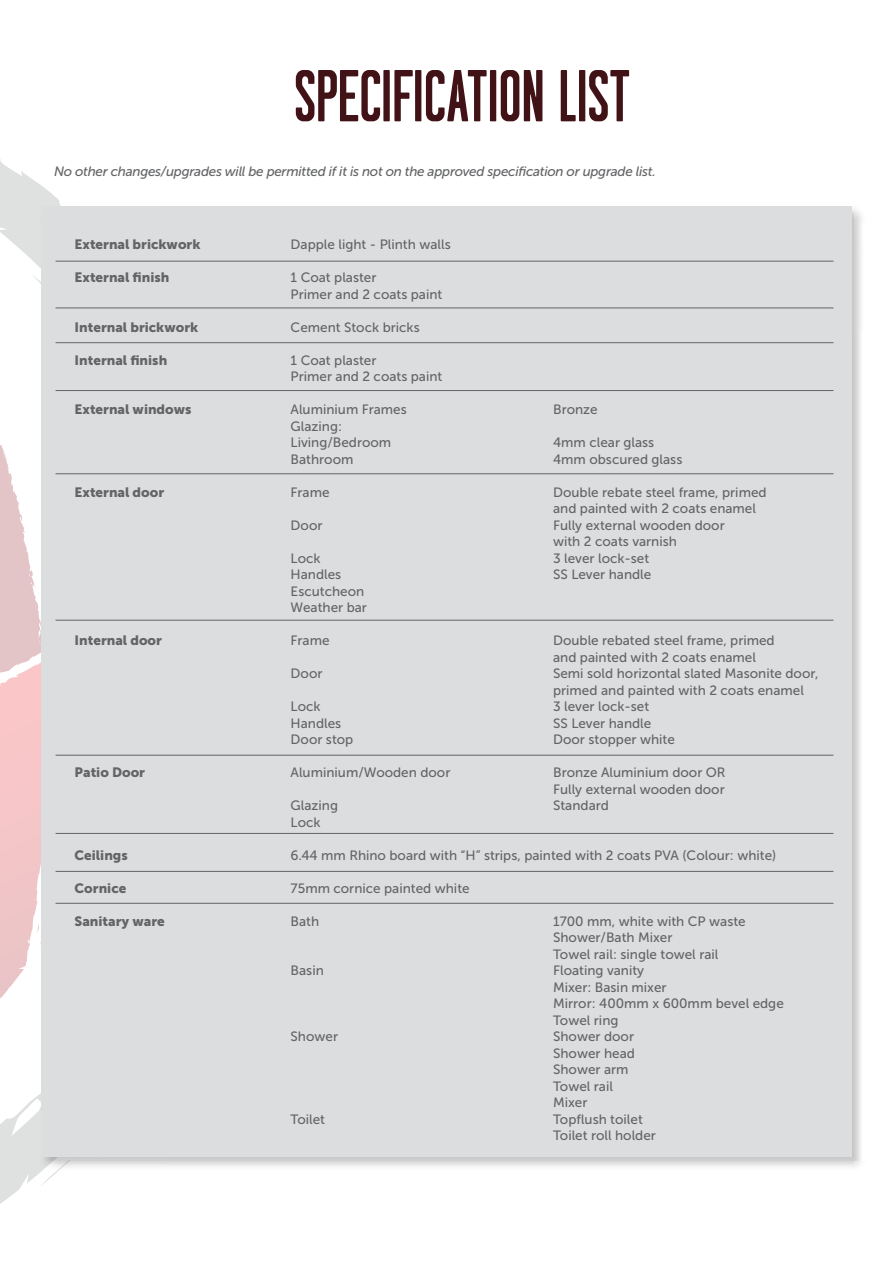
<style>
.page{position:relative;width:893px;height:1263px;background:#fff}
.page>*{position:absolute;margin:0;border:0;box-sizing:border-box;transform-origin:0 0}
.t1{font:condensed 76.05px "Morguns";letter-spacing:.01em;color:#421316}
.t2{font:13.5px/16.5px "Museo Sans 500";color:#636466}
.t3{font:13.5px "Museo Sans 900";color:#636466}
.t4{font:italic 13.5px "Museo Sans 500";letter-spacing:-.02em;color:#636466}
</style>
<div class="page">
<svg style="left:0;top:159px;width:60px;height:1045px"></svg>
<div style="left:39px;top:204px;width:827px;height:967px;background:#000;opacity:.22"></div>
<div style="left:41px;top:206px;width:811px;height:951px;background:#dcddde"></div>
<hr style="left:56px;top:261px;width:777px;height:1px;background:#636466">
<hr style="left:56px;top:308px;width:777px;height:1px;background:#636466">
<hr style="left:56px;top:342px;width:777px;height:1px;background:#636466">
<hr style="left:56px;top:390px;width:777px;height:1px;background:#636466">
<hr style="left:56px;top:473px;width:777px;height:1px;background:#636466">
<hr style="left:56px;top:620px;width:777px;height:1px;background:#636466">
<hr style="left:56px;top:755px;width:777px;height:1px;background:#636466">
<hr style="left:56px;top:833px;width:777px;height:1px;background:#636466">
<hr style="left:56px;top:871px;width:777px;height:1px;background:#636466">
<hr style="left:56px;top:903px;width:777px;height:1px;background:#636466">
<h1 class="t1" style="left:295px;top:55px;width:337px">SPECIFICATION LIST</h1>
<p class="t4" style="left:54px;top:164px;width:603px">No other changes/upgrades will be permitted if it is not on the approved specification or upgrade list.</p>
<p class="t3" style="left:75px;top:237px;width:127px">External brickwork</p>
<p class="t2" style="left:291px;top:236px;width:162px">Dapple light - Plinth walls</p>
<p class="t3" style="left:75px;top:270px;width:96px">External finish</p>
<p class="t2" style="left:291px;top:269px;width:153px">1 Coat plaster<br>Primer and 2 coats paint</p>
<p class="t3" style="left:75px;top:319px;width:125px">Internal brickwork</p>
<p class="t2" style="left:291px;top:319px;width:131px">Cement Stock bricks</p>
<p class="t3" style="left:75px;top:352px;width:94px">Internal finish</p>
<p class="t2" style="left:291px;top:352px;width:153px">1 Coat plaster<br>Primer and 2 coats paint</p>
<p class="t3" style="left:75px;top:402px;width:118px">External windows</p>
<p class="t2" style="left:291px;top:401px;width:118px">Aluminium Frames</p>
<p class="t2" style="left:553px;top:401px;width:46px">Bronze</p>
<p class="t2" style="left:291px;top:418px;width:102px">Glazing:<br>Living/Bedroom</p>
<p class="t2" style="left:553px;top:434px;width:103px">4mm clear glass</p>
<p class="t2" style="left:291px;top:451px;width:64px">Bathroom</p>
<p class="t2" style="left:553px;top:451px;width:131px">4mm obscured glass</p>
<p class="t3" style="left:75px;top:484px;width:91px">External door</p>
<p class="t2" style="left:291px;top:484px;width:40px">Frame</p>
<p class="t2" style="left:553px;top:484px;width:215px">Double rebate steel frame, primed and painted with 2 coats enamel</p>
<p class="t2" style="left:291px;top:517px;width:33px">Door</p>
<p class="t2" style="left:553px;top:517px;width:173px">Fully external wooden door with 2 coats varnish</p>
<p class="t2" style="left:291px;top:550px;width:32px">Lock</p>
<p class="t2" style="left:553px;top:550px;width:98px">3 lever lock-set</p>
<p class="t2" style="left:291px;top:566px;width:52px">Handles</p>
<p class="t2" style="left:553px;top:566px;width:100px">SS Lever handle</p>
<p class="t2" style="left:291px;top:583px;width:78px">Escutcheon<br>Weather bar</p>
<p class="t3" style="left:75px;top:633px;width:89px">Internal door</p>
<p class="t2" style="left:291px;top:632px;width:40px">Frame</p>
<p class="t2" style="left:553px;top:632px;width:223px">Double rebated steel frame, primed and painted with 2 coats enamel</p>
<p class="t2" style="left:291px;top:665px;width:33px">Door</p>
<p class="t2" style="left:553px;top:665px;width:267px">Semi sold horizontal slated Masonite door, primed and painted with 2 coats enamel</p>
<p class="t2" style="left:291px;top:698px;width:32px">Lock</p>
<p class="t2" style="left:553px;top:698px;width:98px">3 lever lock-set</p>
<p class="t2" style="left:291px;top:715px;width:52px">Handles</p>
<p class="t2" style="left:553px;top:715px;width:100px">SS Lever handle</p>
<p class="t2" style="left:291px;top:731px;width:64px">Door stop</p>
<p class="t2" style="left:553px;top:731px;width:123px">Door stopper white</p>
<p class="t3" style="left:75px;top:765px;width:72px">Patio Door</p>
<p class="t2" style="left:291px;top:764px;width:161px">Aluminium/Wooden door</p>
<p class="t2" style="left:553px;top:764px;width:174px">Bronze Aluminium door OR<br>Fully external wooden door</p>
<p class="t2" style="left:291px;top:797px;width:49px">Glazing</p>
<p class="t2" style="left:553px;top:797px;width:57px">Standard</p>
<p class="t2" style="left:291px;top:814px;width:32px">Lock</p>
<p class="t3" style="left:75px;top:847px;width:55px">Ceilings</p>
<p class="t2" style="left:291px;top:847px;width:487px">6.44 mm Rhino board with “H” strips, painted with 2 coats PVA (Colour: white)</p>
<p class="t3" style="left:75px;top:880px;width:53px">Cornice</p>
<p class="t2" style="left:291px;top:880px;width:181px">75mm cornice painted white</p>
<p class="t3" style="left:75px;top:913px;width:92px">Sanitary ware</p>
<p class="t2" style="left:291px;top:913px;width:30px">Bath</p>
<p class="t2" style="left:553px;top:913px;width:194px">1700 mm, white with CP waste<br>Shower/Bath Mixer<br>Towel rail: single towel rail</p>
<p class="t2" style="left:291px;top:962px;width:35px">Basin</p>
<p class="t2" style="left:553px;top:962px;width:232px">Floating vanity<br>Mixer: Basin mixer<br>Mirror: 400mm x 600mm bevel edge<br>Towel ring</p>
<p class="t2" style="left:291px;top:1028px;width:49px">Shower</p>
<p class="t2" style="left:553px;top:1028px;width:83px">Shower door<br>Shower head<br>Shower arm<br>Towel rail<br>Mixer</p>
<p class="t2" style="left:291px;top:1111px;width:36px">Toilet</p>
<p class="t2" style="left:553px;top:1111px;width:104px">Topflush toilet<br>Toilet roll holder</p>
</div>
